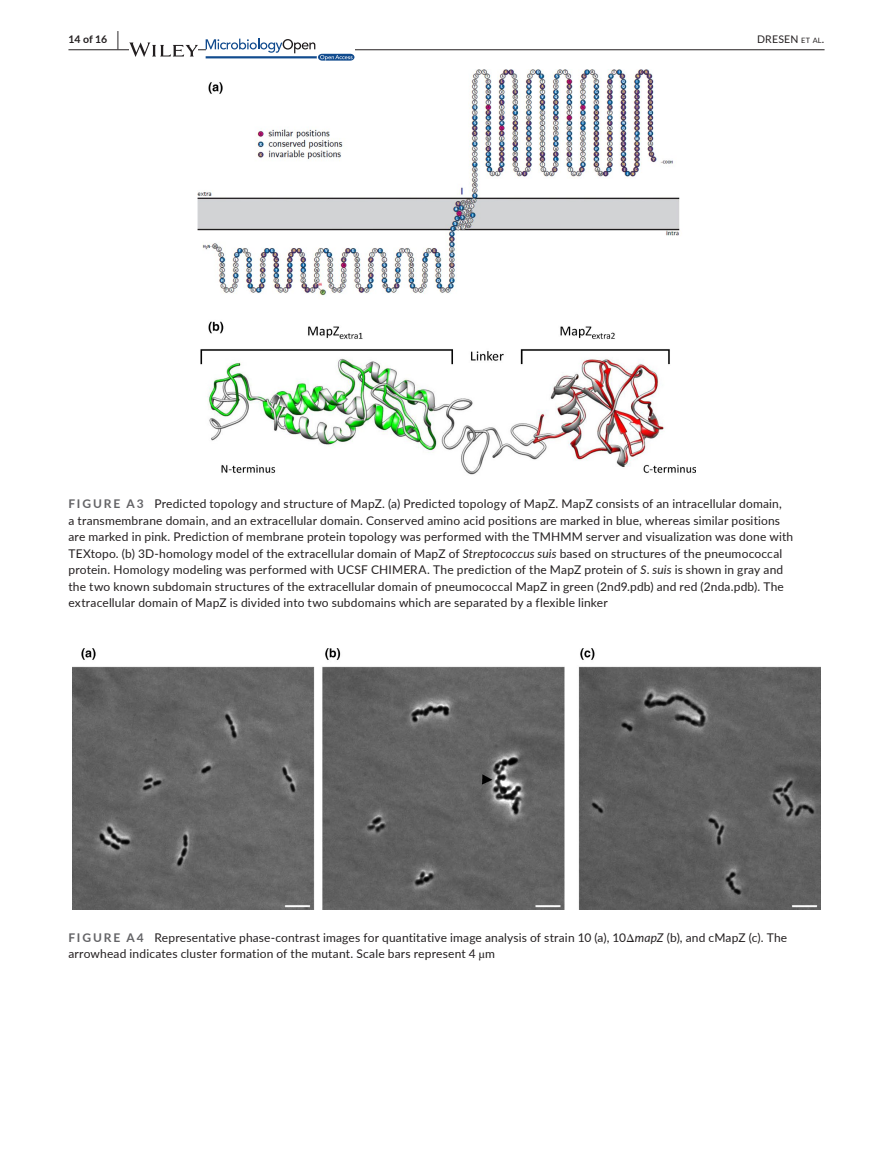
<style>
.page{position:relative;width:893px;height:1174px;background:#fff}
.page>*{position:absolute;margin:0;border:0;box-sizing:border-box;transform-origin:0 0}
.t1{font:12px/16.5px "Lato";letter-spacing:.015em;color:#231f20}
.t2{font:10.5px "Lato";letter-spacing:.02em;color:#231f20}
.t3{font:700 10.5px "Lato";color:#231f20}
.s1{font-size:19.5px}
.s2{font-size:7.35px}
.s3{font-weight:700;color:#636366}
.s4{font-style:italic}
.s5{font-family:"STIX"}
</style>
<div class="page">
<hr style="left:68px;top:49px;width:756px;height:1px;background:#231f20">
<svg style="left:129px;top:42px;width:69px;height:15px"></svg>
<svg style="left:206px;top:39px;width:148px;height:22px"></svg>
<img style="left:198px;top:69px;width:497px;height:406px">
<img style="left:72px;top:649px;width:749px;height:260px">
<p class="t3" style="left:68px;top:31px;width:52px">14 of 16 <span class="s1">|</span></p>
<p class="t2" style="left:757px;top:31px;width:69px">DRESEN <span class="s2">et al</span>.</p>
<p class="t1" style="left:68px;top:495px;width:726px"><span class="s3">FIGURE A3</span> Predicted topology and structure of MapZ. (a) Predicted topology of MapZ. MapZ consists of an intracellular domain,<br>a transmembrane domain, and an extracellular domain. Conserved amino acid positions are marked in blue, whereas similar positions are marked in pink. Prediction of membrane protein topology was performed with the TMHMM server and visualization was done with TEXtopo. (b) 3D-homology model of the extracellular domain of MapZ of <span class="s4">Streptococcus suis</span> based on structures of the pneumococcal protein. Homology modeling was performed with UCSF CHIMERA. The prediction of the MapZ protein of <span class="s4">S</span>. <span class="s4">suis</span> is shown in gray and the two known subdomain structures of the extracellular domain of pneumococcal MapZ in green (2nd9.pdb) and red (2nda.pdb). The extracellular domain of MapZ is divided into two subdomains which are separated by a flexible linker</p>
<p class="t1" style="left:68px;top:928px;width:720px"><span class="s3">FIGURE A4</span> Representative phase-contrast images for quantitative image analysis of strain 10 (a), 10<span class="s5">Δ</span><span class="s4">mapZ</span> (b), and cMapZ (c). The arrowhead indicates cluster formation of the mutant. Scale bars represent 4 <span class="s5">µ</span>m</p>
</div>
